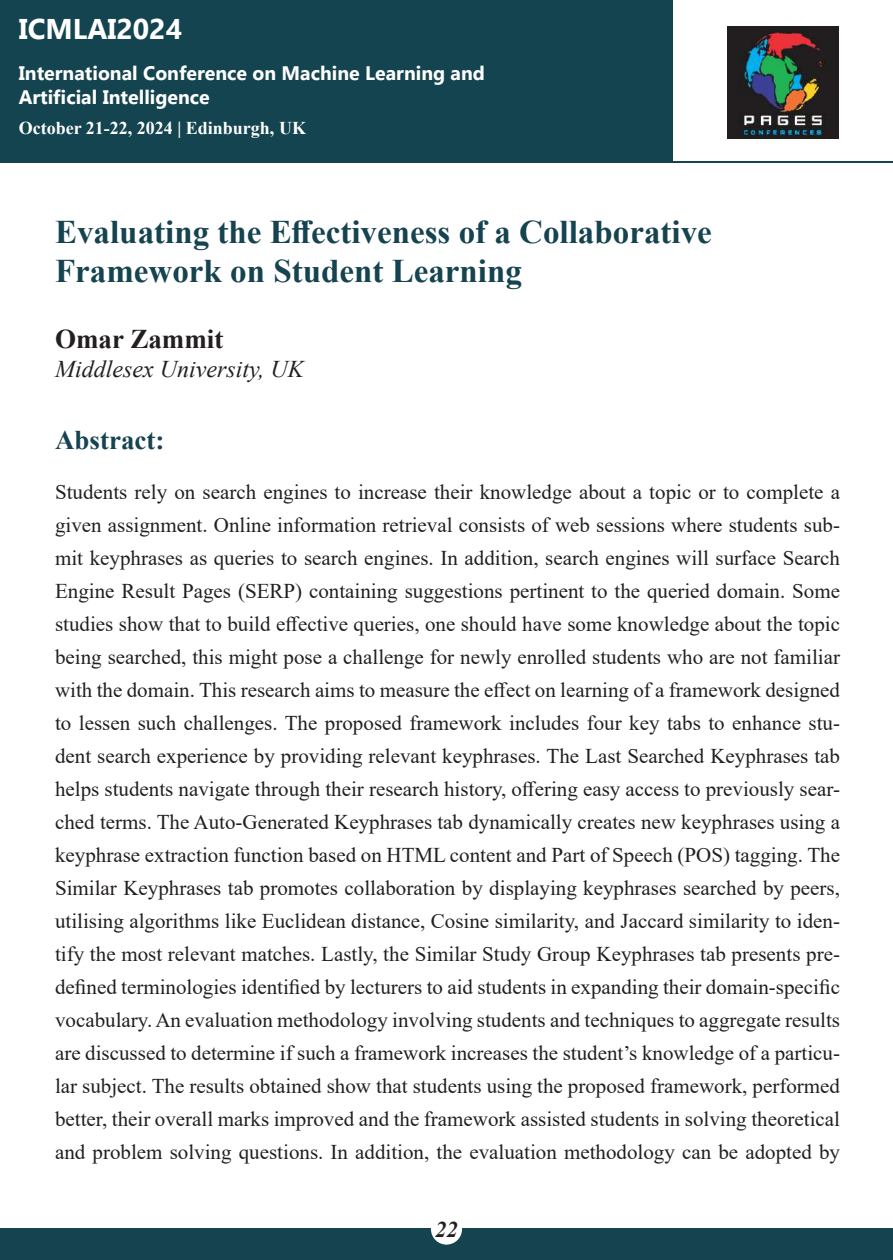
<style>
.page{position:relative;width:893px;height:1260px;background:#fff}
.page>*{position:absolute;margin:0;border:0;box-sizing:border-box;transform-origin:0 0}
.t1{font:700 33px/39.6px "Times New Roman";color:#15434f}
.t2{font:700 28.5px "Gadugi";color:#fff}
.t3{font:700 27px "Times New Roman";color:#231f20}
.t4{font:700 27px "Times New Roman";color:#15434f}
.t5{font:italic 24px "Times New Roman";color:#231f20}
.t6{font:italic 700 22.5px "Times New Roman";color:#231f20}
.t7{font:21px/33px "Times New Roman";color:#231f20;text-align:justify}
.t8{font:700 19.5px/24px "Gadugi";color:#fff}
.t9{font:700 18px "Times New Roman";color:#fff}
</style>
<div class="page">
<div style="left:0;top:1229px;width:892px;height:31px;background:#15434f"></div>
<div style="left:431px;top:1214px;width:31px;height:31px;background:#fff;border-radius:50%"></div>
<div style="left:0;top:0;width:802px;height:163px;background:#144450"></div>
<div style="left:673px;top:0;width:219px;height:163px;background:#fff"></div>
<img style="left:727px;top:27px;width:111px;height:111px">
<hr style="left:643px;top:161px;width:249px;height:2px;background:#15434f">
<h2 class="t2" style="left:19px;top:11px;width:165px">ICMLAI2024</h2>
<p class="t8" style="left:19px;top:61px;width:468px">International Conference on Machine Learning and<br>Artificial Intelligence</p>
<p class="t9" style="left:19px;top:115px;width:289px">October 21-22, 2024 | Edinburgh, UK</p>
<h1 class="t1" style="left:55px;top:211px;width:658px">Evaluating the Effectiveness of a Collaborative<br>Framework on Student Learning</h1>
<p class="t3" style="left:55px;top:320px;width:170px">Omar Zammit</p>
<p class="t5" style="left:55px;top:352px;width:250px">Middlesex University, UK</p>
<p class="t4" style="left:55px;top:421px;width:111px">Abstract:</p>
<p class="t7" style="left:55px;top:474px;width:786px">Students rely on search engines to increase their knowledge about a topic or to complete a given assignment. Online information retrieval consists of web sessions where students sub&shy;mit keyphrases as queries to search engines. In addition, search engines will surface Search Engine Result Pages (SERP) containing suggestions pertinent to the queried domain. Some studies show that to build effective queries, one should have some knowledge about the topic being searched, this might pose a challenge for newly enrolled students who are not familiar with the domain. This research aims to measure the effect on learning of a framework designed to lessen such challenges. The proposed framework includes four key tabs to enhance stu&shy;dent search experience by providing relevant keyphrases. The Last Searched Keyphrases tab helps students navigate through their research history, offering easy access to previously sear&shy;ched terms. The Auto-Generated Keyphrases tab dynamically creates new keyphrases using a keyphrase extraction function based on HTML content and Part of Speech (POS) tagging. The Similar Keyphrases tab promotes collaboration by displaying keyphrases searched by peers, utilising algorithms like Euclidean distance, Cosine similarity, and Jaccard similarity to iden&shy;tify the most relevant matches. Lastly, the Similar Study Group Keyphrases tab presents pre&shy;defined terminologies identified by lecturers to aid students in expanding their domain-specific vocabulary. An evaluation methodology involving students and techniques to aggregate results are discussed to determine if such a framework increases the student’s knowledge of a particu&shy;lar subject. The results obtained show that students using the proposed framework, performed better, their overall marks improved and the framework assisted students in solving theoretical and problem solving questions. In addition, the evaluation methodology can be adopted by</p>
<p class="t6" style="left:435px;top:1214px;width:24px">22</p>
</div>
